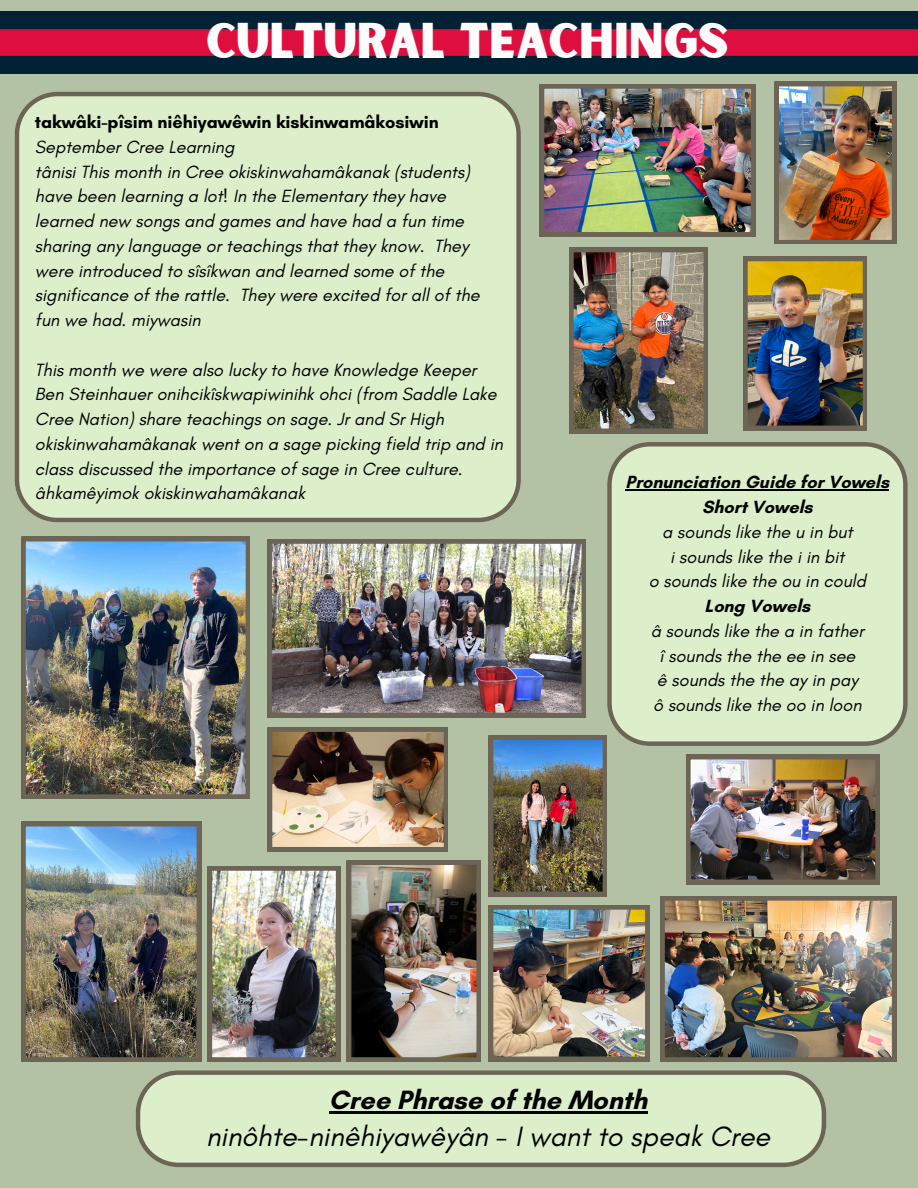
<style>
.page{position:relative;width:918px;height:1188px;background:#b3c1a5}
.page>*{position:absolute;margin:0;border:0;box-sizing:border-box;transform-origin:0 0}
.t1{font:48px "Sunborn Sans One";color:#fdfcfc}
.t2{font:italic 28.5px "Glacial Indifference";color:#000}
.t3{font:700 27px "Glacial Indifference";color:#000}
.t4{font:italic 18px/24.8px "Glacial Indifference";color:#000}
.t5{font:700 18px "Glacial Indifference";color:#000}
</style>
<div class="page">
<div style="left:0;top:12px;width:918px;height:62px;background:#022135"></div>
<svg style="left:0;top:29px;width:918px;height:27px;background:#db0f3e"></svg>
<div style="left:15px;top:92px;width:506px;height:430px;background:#dcefca"></div>
<svg style="left:607px;top:442px;width:301px;height:304px;background:#d4e5c2"></svg>
<svg style="left:136px;top:1070px;width:690px;height:97px;background:#cedebc"></svg>
<img style="left:21px;top:537px;width:229px;height:262px">
<img style="left:21px;top:822px;width:180px;height:240px">
<img style="left:775px;top:82px;width:121px;height:162px">
<img style="left:540px;top:84px;width:215px;height:152px">
<img style="left:489px;top:905px;width:161px;height:156px">
<img style="left:660px;top:896px;width:236px;height:166px">
<img style="left:208px;top:866px;width:132px;height:196px">
<img style="left:347px;top:860px;width:134px;height:202px">
<img style="left:267px;top:539px;width:319px;height:178px">
<img style="left:743px;top:257px;width:124px;height:173px">
<img style="left:489px;top:735px;width:118px;height:161px">
<img style="left:268px;top:727px;width:180px;height:124px">
<img style="left:686px;top:755px;width:194px;height:129px">
<img style="left:569px;top:248px;width:139px;height:185px">
<hr style="left:626px;top:489px;width:263px;height:1px;background:#000">
<hr style="left:329px;top:1111px;width:318px;height:2px;background:#000">
<p class="t1" style="left:206px;top:10px;width:524px">CULTURAL TEACHINGS</p>
<p class="t5" style="left:35px;top:111px;width:405px">takwâki-pîsim niêhiyawêwin kiskinwamâkosiwin</p>
<p class="t4" style="left:35px;top:134px;width:201px">September Cree Learning</p>
<p class="t4" style="left:35px;top:159px;width:446px">tânisi This month in Cree okiskinwahamâkanak (students) have been learning a lot! In the Elementary they have learned new songs and games and have had a fun time sharing any language or teachings that they know. They were introduced to sîsîkwan and learned some of the significance of the rattle. They were excited for all of the fun we had. miywasin</p>
<p class="t4" style="left:35px;top:357px;width:470px">This month we were also lucky to have Knowledge Keeper Ben Steinhauer onihcikîskwapiwinihk ohci (from Saddle Lake Cree Nation) share teachings on sage. Jr and Sr High okiskinwahamâkanak went on a sage picking field trip and in class discussed the importance of sage in Cree culture. âhkamêyimok okiskinwahamâkanak</p>
<p class="t5" style="left:626px;top:471px;width:265px">Pronunciation Guide for Vowels</p>
<p class="t5" style="left:702px;top:496px;width:112px">Short Vowels</p>
<p class="t4" style="left:662px;top:519px;width:192px">a sounds like the u in but</p>
<p class="t4" style="left:670px;top:544px;width:176px">i sounds like the i in bit</p>
<p class="t4" style="left:649px;top:569px;width:219px">o sounds like the ou in could</p>
<p class="t5" style="left:705px;top:595px;width:107px">Long Vowels</p>
<p class="t4" style="left:651px;top:618px;width:215px">â sounds like the a in father</p>
<p class="t4" style="left:660px;top:643px;width:197px">î sounds the the ee in see</p>
<p class="t4" style="left:657px;top:668px;width:203px">ê sounds the the ay in pay</p>
<p class="t4" style="left:653px;top:692px;width:210px">ô sounds like the oo in loon</p>
<h2 class="t3" style="left:329px;top:1083px;width:320px">Cree Phrase of the Month</h2>
<h2 class="t2" style="left:206px;top:1119px;width:566px">ninôhte-ninêhiyawêyân - I want to speak Cree</h2>
</div>
